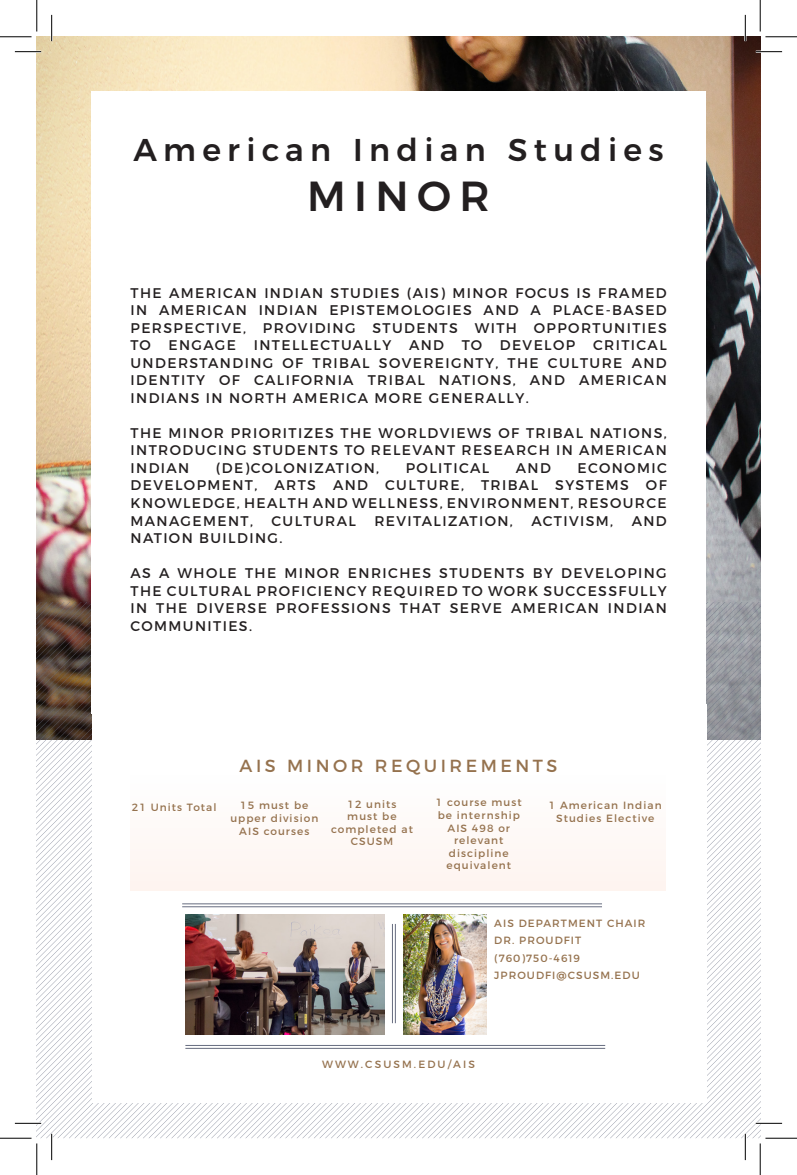
<style>
.page{position:relative;width:797px;height:1175px;background:#fff}
.page>*{position:absolute;margin:0;border:0;box-sizing:border-box;transform-origin:0 0}
.t1{font:500 42px "Montserrat";letter-spacing:.2em;color:#231f20}
.t2{font:500 31.5px "Montserrat";letter-spacing:.2em;color:#231f20}
.t3{font:17.5px "Montserrat";letter-spacing:.2em;color:#95724e}
.t4{font:14px/17.5px "Montserrat";letter-spacing:.1em;color:#231f20;text-align:justify}
.t5{font:10.5px/12.6px "Montserrat";letter-spacing:.1em;color:#95724e;text-align:center}
.t6{font:10.5px "Montserrat";letter-spacing:.2em;color:#95724e}
</style>
<div class="page">
<img style="left:37px;top:37px;width:723px;height:565px">
<svg style="left:37px;top:602px;width:723px;height:536px"></svg>
<div style="left:91px;top:91px;width:614px;height:622px;background:#fff"></div>
<div style="left:91px;top:704px;width:615px;height:398px;background:#fff"></div>
<div style="left:130px;top:774px;width:536px;height:116px;background:#fef9f7"></div>
<hr style="left:182px;top:903px;width:419px;height:1px;background:#676d80">
<hr style="left:182px;top:906px;width:419px;height:1px;background:#676d80">
<hr style="left:185px;top:1045px;width:420px;height:1px;background:#676d80">
<hr style="left:185px;top:1047px;width:420px;height:1px;background:#676d80">
<hr style="left:395px;top:923px;width:1px;height:100px;background:#676d80">
<hr style="left:392px;top:923px;width:1px;height:100px;background:#676d80">
<hr style="left:15px;top:51px;width:26px;height:2px;background:#fff">
<hr style="left:755px;top:51px;width:26px;height:2px;background:#fff">
<hr style="left:15px;top:1122px;width:26px;height:2px;background:#fff">
<hr style="left:755px;top:1122px;width:26px;height:2px;background:#fff">
<hr style="left:51px;top:15px;width:2px;height:26px;background:#fff">
<hr style="left:51px;top:1133px;width:2px;height:26px;background:#fff">
<hr style="left:744px;top:15px;width:2px;height:26px;background:#fff">
<hr style="left:744px;top:1133px;width:2px;height:26px;background:#fff">
<svg style="left:15px;top:51px;width:26px;height:1px"></svg>
<svg style="left:755px;top:51px;width:26px;height:1px"></svg>
<svg style="left:15px;top:1122px;width:26px;height:1px"></svg>
<svg style="left:756px;top:1122px;width:25px;height:1px"></svg>
<svg style="left:51px;top:15px;width:1px;height:26px"></svg>
<svg style="left:51px;top:1133px;width:1px;height:26px"></svg>
<svg style="left:744px;top:15px;width:1px;height:26px"></svg>
<svg style="left:744px;top:1134px;width:1px;height:25px"></svg>
<hr style="left:0;top:36px;width:32px;height:1px;background:#000">
<hr style="left:765px;top:36px;width:31px;height:1px;background:#000">
<hr style="left:0;top:1137px;width:32px;height:1px;background:#000">
<hr style="left:765px;top:1137px;width:31px;height:1px;background:#000">
<hr style="left:36px;top:0;width:1px;height:32px;background:#000">
<hr style="left:36px;top:1143px;width:1px;height:31px;background:#000">
<hr style="left:759px;top:0;width:1px;height:32px;background:#000">
<hr style="left:759px;top:1143px;width:1px;height:31px;background:#000">
<img style="left:186px;top:914px;width:198px;height:120px">
<img style="left:403px;top:914px;width:83px;height:120px">
<h2 class="t2" style="left:133px;top:124px;width:531px">American Indian Studies</h2>
<h1 class="t1" style="left:307px;top:162px;width:184px">MINOR</h1>
<p class="t4" style="left:130px;top:284px;width:537px">THE AMERICAN INDIAN STUDIES (AIS) MINOR FOCUS IS FRAMED IN AMERICAN INDIAN EPISTEMOLOGIES AND A PLACE-BASED PERSPECTIVE, PROVIDING STUDENTS WITH OPPORTUNITIES TO</p>
<p class="t4" style="left:130px;top:336px;width:537px;text-indent:462px">CRITICAL UNDERSTANDING OF TRIBAL SOVEREIGNTY, THE CULTURE AND IDENTITY OF CALIFORNIA TRIBAL NATIONS, AND AMERICAN INDIANS IN NORTH AMERICA MORE GENERALLY.</p>
<p class="t4" style="left:130px;top:424px;width:537px">THE MINOR PRIORITIZES THE WORLDVIEWS OF TRIBAL NATIONS, INTRODUCING STUDENTS TO RELEVANT RESEARCH IN AMERICAN INDIAN</p>
<p class="t4" style="left:168px;top:336px;width:69px">ENGAGE</p>
<p class="t4" style="left:254px;top:336px;width:139px">INTELLECTUALLY</p>
<p class="t4" style="left:409px;top:336px;width:37px">AND</p>
<p class="t4" style="left:461px;top:336px;width:22px">TO</p>
<p class="t4" style="left:499px;top:336px;width:77px">DEVELOP</p>
<p class="t4" style="left:216px;top:459px;width:165px">(DE)COLONIZATION,</p>
<p class="t4" style="left:405px;top:459px;width:85px">POLITICAL</p>
<p class="t4" style="left:515px;top:459px;width:37px">AND</p>
<p class="t4" style="left:130px;top:459px;width:537px;text-indent:447px">ECONOMIC DEVELOPMENT, ARTS AND CULTURE, TRIBAL SYSTEMS OF KNOWLEDGE, HEALTH AND WELLNESS, ENVIRONMENT, RESOURCE MANAGEMENT,</p>
<p class="t4" style="left:271px;top:511px;width:86px">CULTURAL</p>
<p class="t4" style="left:374px;top:511px;width:140px">REVITALIZATION,</p>
<p class="t4" style="left:531px;top:511px;width:83px">ACTIVISM,</p>
<p class="t4" style="left:631px;top:511px;width:37px">AND</p>
<p class="t4" style="left:130px;top:529px;width:153px">NATION BUILDING.</p>
<p class="t4" style="left:130px;top:564px;width:537px">AS A WHOLE THE MINOR ENRICHES STUDENTS BY DEVELOPING THE CULTURAL PROFICIENCY REQUIRED TO WORK SUCCESSFULLY IN THE DIVERSE PROFESSIONS THAT SERVE AMERICAN INDIAN COMMUNITIES.</p>
<p class="t3" style="left:239px;top:755px;width:319px">AIS MINOR REQUIREMENTS</p>
<p class="t5" style="left:132px;top:800px;width:86px">21 Units Total</p>
<p class="t5" style="left:230px;top:799px;width:89px">15 must be upper division<br>AIS courses</p>
<p class="t5" style="left:331px;top:797px;width:83px">12 units<br>must be completed at<br>CSUSM</p>
<p class="t5" style="left:435px;top:796px;width:87px">1 course must be internship<br>AIS 498 or relevant discipline equivalent</p>
<p class="t5" style="left:548px;top:799px;width:114px">1 American Indian<br>Studies Elective</p>
<p class="t5" style="left:494px;top:914px;width:153px;line-height:17.5px;text-align:left">AIS DEPARTMENT CHAIR<br>DR. PROUDFIT (760)750-4619<br>JPROUDFI@CSUSM.EDU</p>
<p class="t6" style="left:322px;top:1058px;width:154px">WWW.CSUSM.EDU/AIS</p>
</div>
